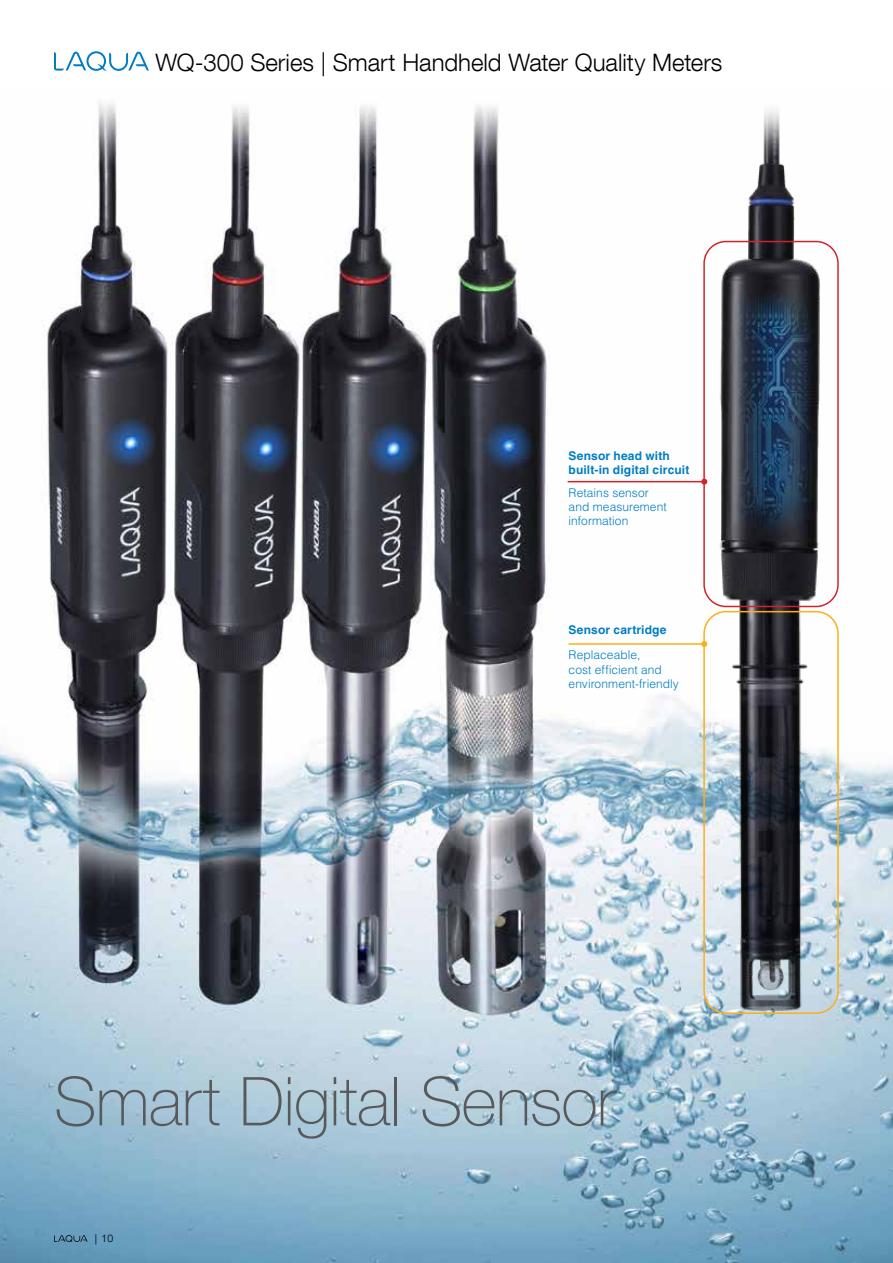
<style>
.page{position:relative;width:893px;height:1263px;background:#fff}
.page>*{position:absolute;margin:0;border:0;box-sizing:border-box;transform-origin:0 0}
.t1{font:100 67.5px "Helvetica Neue LT Com";letter-spacing:-.01em;color:#58595b}
.t2{font:300 24px "Helvetica Neue LT Com";color:#000}
.t3{font:300 12px/14.4px "Helvetica LT Std";letter-spacing:.005em;color:#007dc3}
.t4{font:700 12px/14.4px "Helvetica LT Std";letter-spacing:.015em;color:#007dc3}
.t5{font:300 10.5px "Helvetica LT Std";color:#000}
</style>
<div class="page">
<svg style="left:54px;top:51px;width:95px;height:20px"></svg>
<img style="left:0;top:102px;width:893px;height:1161px">
<img style="left:696px;top:102px;width:149px;height:928px">
<div style="left:703px;top:241px;width:136px;height:366px;border:2px solid #d2232a;border-radius:22px"></div>
<hr style="left:568px;top:481px;width:136px;height:1px;background:#d2232a">
<svg style="left:701px;top:479px;width:6px;height:6px"></svg>
<div style="left:703px;top:611px;width:136px;height:403px;border:2px solid #fcaf17;border-radius:22px"></div>
<hr style="left:569px;top:643px;width:135px;height:2px;background:#fcaf17">
<svg style="left:701px;top:641px;width:6px;height:6px"></svg>
<h2 class="t2" style="left:156px;top:48px;width:568px">WQ-300 Series | Smart Handheld Water Quality Meters</h2>
<p class="t4" style="left:569px;top:448px;width:122px">Sensor head with built-in digital circuit</p>
<p class="t3" style="left:569px;top:485px;width:100px">Retains sensor and measurement information</p>
<p class="t4" style="left:569px;top:623px;width:99px">Sensor cartridge</p>
<p class="t3" style="left:569px;top:648px;width:112px">Replaceable,<br>cost efficient and environment-friendly</p>
<h1 class="t1" style="left:54px;top:1061px;width:563px">Smart Digital Sensor</h1>
<p class="t5" style="left:95px;top:1232px;width:20px">| 10</p>
</div>
